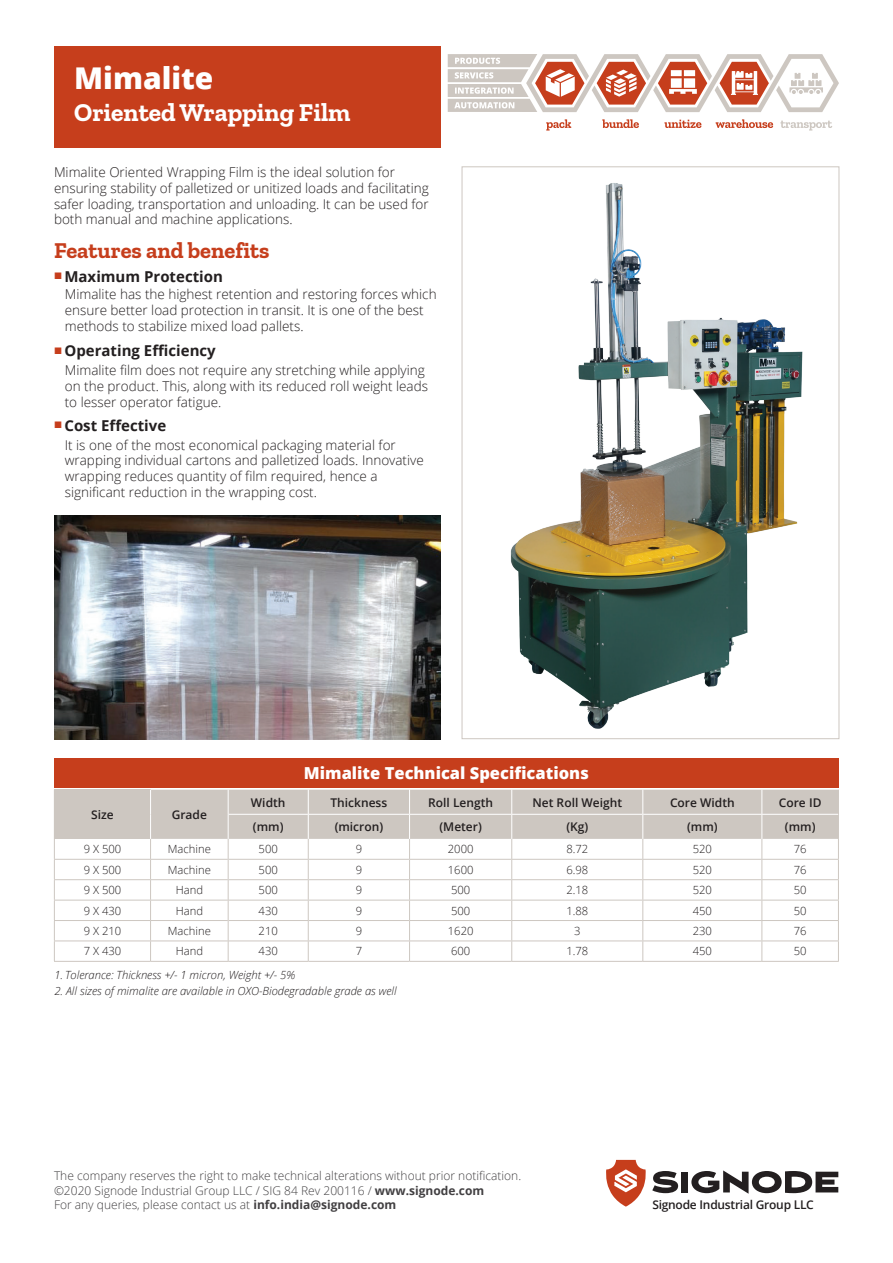
<style>
.page{position:relative;width:893px;height:1263px;background:#fff}
.page>*{position:absolute;margin:0;border:0;box-sizing:border-box;transform-origin:0 0}
.t1{font:800 30px "Open Sans";color:#fff}
.t2{font:700 25.5px "Zilla Slab";color:#fff}
.t3{font:700 22.5px "Zilla Slab";color:#c63e1c}
.t4{font:800 16.5px "Open Sans";color:#fff}
.t5{font:700 15px "Open Sans";color:#231f20}
.t6{font:300 13.5px/15.8px "Open Sans";color:#231f20}
.t7{font:300 12px/14.4px "Open Sans";color:#424042}
.t8{font:600 12px "Open Sans";color:#231f20}
.t9{font:600 12px "Open Sans";letter-spacing:-.02em;color:#231f20}
.t10{font:300 11.25px "Open Sans";color:#231f20}
.t11{font:italic 300 11.25px "Open Sans";color:#231f20}
.s1{font-weight:700}
</style>
<div class="page">
<img style="left:54px;top:515px;width:386px;height:224px">
<div style="left:54px;top:47px;width:386px;height:101px;background:#c63e1c"></div>
<svg style="left:606px;top:1160px;width:40px;height:46px"></svg>
<svg style="left:652px;top:1171px;width:26px;height:22px"></svg>
<div style="left:681px;top:1172px;width:7px;height:20px;background:#231f20"></div>
<svg style="left:691px;top:1170px;width:147px;height:24px"></svg>
<img style="left:510px;top:183px;width:293px;height:546px">
<div style="left:54px;top:758px;width:785px;height:29px;background:#c63e1c"></div>
<div style="left:54px;top:790px;width:97px;height:49px;background:#cdc7c1"></div>
<hr style="left:54px;top:859px;width:96px;height:1px;background:#cdc7c1">
<hr style="left:54px;top:879px;width:96px;height:1px;background:#cdc7c1">
<hr style="left:54px;top:900px;width:96px;height:1px;background:#cdc7c1">
<hr style="left:54px;top:920px;width:96px;height:1px;background:#cdc7c1">
<hr style="left:54px;top:940px;width:96px;height:1px;background:#cdc7c1">
<hr style="left:54px;top:961px;width:96px;height:1px;background:#cdc7c1">
<hr style="left:309px;top:961px;width:101px;height:1px;background:#cdc7c1">
<hr style="left:410px;top:961px;width:102px;height:1px;background:#cdc7c1">
<hr style="left:512px;top:961px;width:131px;height:1px;background:#cdc7c1">
<hr style="left:643px;top:961px;width:119px;height:1px;background:#cdc7c1">
<hr style="left:762px;top:961px;width:77px;height:1px;background:#cdc7c1">
<hr style="left:228px;top:961px;width:81px;height:1px;background:#cdc7c1">
<hr style="left:150px;top:961px;width:78px;height:1px;background:#cdc7c1">
<svg style="left:54px;top:839px;width:1px;height:122px"></svg>
<svg style="left:150px;top:790px;width:689px;height:171px"></svg>
<hr style="left:229px;top:814px;width:79px;height:1px;background:#fff">
<hr style="left:309px;top:814px;width:101px;height:1px;background:#fff">
<hr style="left:410px;top:814px;width:102px;height:1px;background:#fff">
<hr style="left:512px;top:814px;width:130px;height:1px;background:#fff">
<hr style="left:643px;top:814px;width:119px;height:1px;background:#fff">
<hr style="left:762px;top:814px;width:76px;height:1px;background:#fff">
<svg style="left:780px;top:121px;width:52px;height:10px"></svg>
<svg style="left:716px;top:119px;width:57px;height:9px"></svg>
<svg style="left:664px;top:120px;width:37px;height:8px"></svg>
<svg style="left:602px;top:119px;width:37px;height:9px"></svg>
<svg style="left:546px;top:119px;width:25px;height:12px"></svg>
<svg style="left:448px;top:54px;width:391px;height:58px"></svg>
<h1 class="t1" style="left:74px;top:55px;width:141px">Mimalite</h1>
<h2 class="t2" style="left:74px;top:97px;width:278px">Oriented Wrapping Film</h2>
<p class="t6" style="left:54px;top:164px;width:376px">Mimalite Oriented Wrapping Film is the ideal solution for ensuring stability of palletized or unitized loads and facilitating safer loading, transportation and unloading. It can be used for both manual and machine applications.</p>
<h3 class="t3" style="left:54px;top:237px;width:217px">Features and benefits</h3>
<p class="t5" style="left:64px;top:266px;width:160px">Maximum Protection</p>
<p class="t6" style="left:65px;top:286px;width:373px">Mimalite has the highest retention and restoring forces which ensure better load protection in transit. It is one of the best methods to stabilize mixed load pallets.</p>
<p class="t5" style="left:64px;top:340px;width:153px">Operating Efficiency</p>
<p class="t6" style="left:65px;top:362px;width:365px">Mimalite film does not require any stretching while applying on the product. This, along with its reduced roll weight leads to lesser operator fatigue.</p>
<p class="t5" style="left:64px;top:415px;width:103px">Cost Effective</p>
<p class="t6" style="left:65px;top:437px;width:360px">It is one of the most economical packaging material for wrapping individual cartons and palletized loads. Innovative wrapping reduces quantity of film required, hence a significant reduction in the wrapping cost.</p>
<p class="t8" style="left:91px;top:806px;width:24px">Size</p>
<p class="t8" style="left:172px;top:806px;width:37px">Grade</p>
<p class="t4" style="left:304px;top:760px;width:287px">Mimalite Technical Specifications</p>
<p class="t8" style="left:251px;top:794px;width:36px">Width</p>
<p class="t8" style="left:330px;top:794px;width:58px">Thickness</p>
<p class="t8" style="left:428px;top:794px;width:66px">Roll Length</p>
<p class="t8" style="left:532px;top:794px;width:91px">Net Roll Weight</p>
<p class="t8" style="left:670px;top:794px;width:66px">Core Width</p>
<p class="t8" style="left:779px;top:794px;width:44px">Core ID</p>
<p class="t8" style="left:253px;top:818px;width:32px">(mm)</p>
<p class="t8" style="left:335px;top:818px;width:50px">(micron)</p>
<p class="t8" style="left:439px;top:818px;width:44px">(Meter)</p>
<p class="t8" style="left:566px;top:818px;width:23px">(Kg)</p>
<p class="t8" style="left:687px;top:818px;width:32px">(mm)</p>
<p class="t8" style="left:785px;top:818px;width:32px">(mm)</p>
<p class="t10" style="left:84px;top:841px;width:39px">9 X 500</p>
<p class="t10" style="left:168px;top:841px;width:45px">Machine</p>
<p class="t10" style="left:259px;top:841px;width:21px">500</p>
<p class="t10" style="left:356px;top:841px;width:8px">9</p>
<p class="t10" style="left:448px;top:841px;width:27px">2000</p>
<p class="t10" style="left:566px;top:841px;width:23px">8.72</p>
<p class="t10" style="left:693px;top:841px;width:21px">520</p>
<p class="t10" style="left:794px;top:841px;width:14px">76</p>
<p class="t10" style="left:84px;top:862px;width:39px">9 X 500</p>
<p class="t10" style="left:168px;top:862px;width:45px">Machine</p>
<p class="t10" style="left:259px;top:862px;width:21px">500</p>
<p class="t10" style="left:356px;top:862px;width:8px">9</p>
<p class="t10" style="left:448px;top:862px;width:27px">1600</p>
<p class="t10" style="left:566px;top:862px;width:23px">6.98</p>
<p class="t10" style="left:693px;top:862px;width:21px">520</p>
<p class="t10" style="left:794px;top:862px;width:14px">76</p>
<p class="t10" style="left:84px;top:882px;width:39px">9 X 500</p>
<p class="t10" style="left:176px;top:882px;width:29px">Hand</p>
<p class="t10" style="left:259px;top:882px;width:21px">500</p>
<p class="t10" style="left:356px;top:882px;width:8px">9</p>
<p class="t10" style="left:451px;top:882px;width:21px">500</p>
<p class="t10" style="left:566px;top:882px;width:23px">2.18</p>
<p class="t10" style="left:693px;top:882px;width:21px">520</p>
<p class="t10" style="left:794px;top:882px;width:14px">50</p>
<p class="t10" style="left:84px;top:903px;width:39px">9 X 430</p>
<p class="t10" style="left:176px;top:903px;width:29px">Hand</p>
<p class="t10" style="left:259px;top:903px;width:21px">430</p>
<p class="t10" style="left:356px;top:903px;width:8px">9</p>
<p class="t10" style="left:451px;top:903px;width:21px">500</p>
<p class="t10" style="left:566px;top:903px;width:23px">1.88</p>
<p class="t10" style="left:693px;top:903px;width:21px">450</p>
<p class="t10" style="left:794px;top:903px;width:14px">50</p>
<p class="t10" style="left:84px;top:923px;width:39px">9 X 210</p>
<p class="t10" style="left:168px;top:923px;width:45px">Machine</p>
<p class="t10" style="left:259px;top:923px;width:21px">210</p>
<p class="t10" style="left:356px;top:923px;width:8px">9</p>
<p class="t10" style="left:448px;top:923px;width:27px">1620</p>
<p class="t10" style="left:574px;top:923px;width:8px">3</p>
<p class="t10" style="left:693px;top:923px;width:21px">230</p>
<p class="t10" style="left:794px;top:923px;width:14px">76</p>
<p class="t10" style="left:84px;top:944px;width:39px">7 X 430</p>
<p class="t10" style="left:176px;top:944px;width:29px">Hand</p>
<p class="t10" style="left:259px;top:944px;width:21px">430</p>
<p class="t10" style="left:356px;top:944px;width:8px">7</p>
<p class="t10" style="left:451px;top:944px;width:21px">600</p>
<p class="t10" style="left:566px;top:944px;width:23px">1.78</p>
<p class="t10" style="left:693px;top:944px;width:21px">450</p>
<p class="t10" style="left:794px;top:944px;width:14px">50</p>
<p class="t11" style="left:54px;top:967px;width:242px">1. Tolerance: Thickness +/- 1 micron, Weight +/- 5%</p>
<p class="t11" style="left:54px;top:983px;width:344px">2. All sizes of mimalite are available in OXO-Biodegradable grade as well</p>
<p class="t7" style="left:54px;top:1168px;width:469px">The company reserves the right to make technical alterations without prior notification. ©2020 Signode Industrial Group LLC / SIG 84 Rev 200116 / <span class="s1">www.signode.com<br></span>For any queries, please contact us at <span class="s1">info.india@signode.com</span></p>
<p class="t9" style="left:652px;top:1197px;width:163px">Signode Industrial Group LLC</p>
</div>
